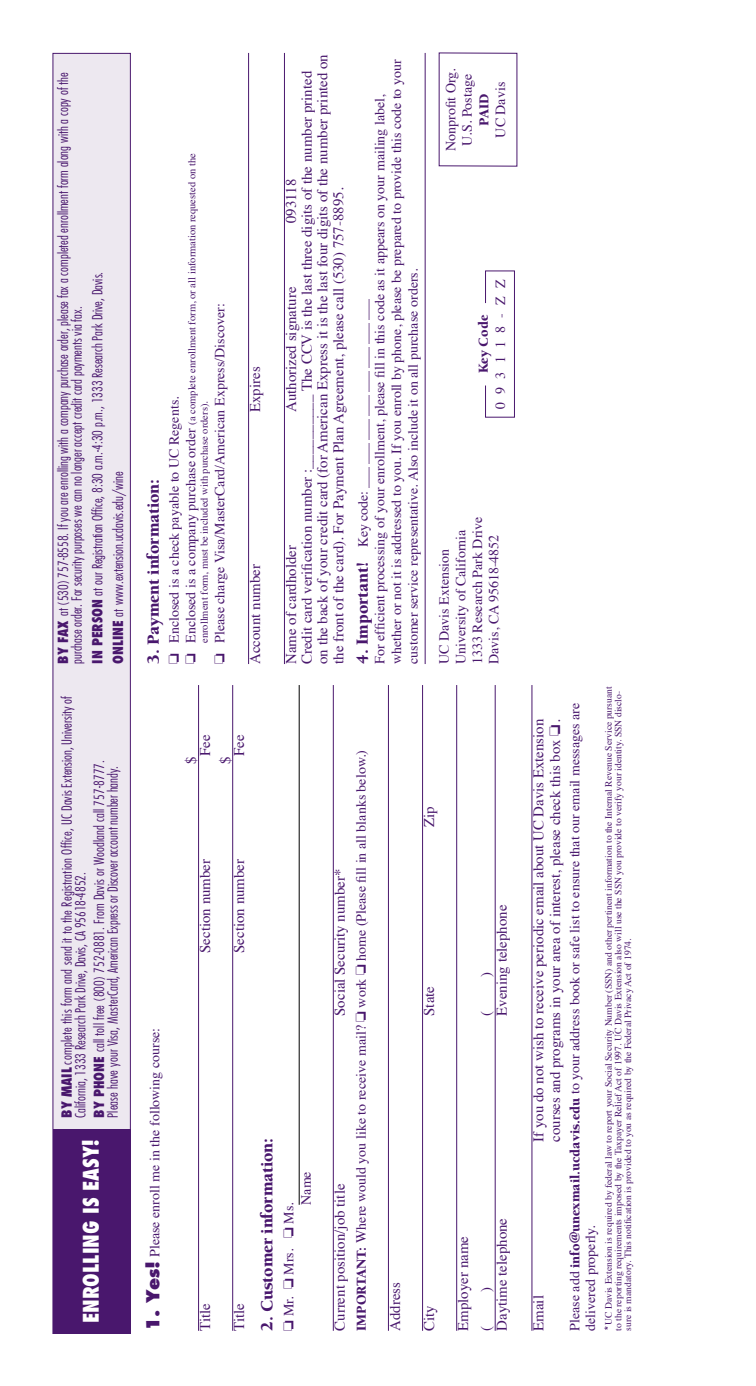
<style>
.page{position:relative;width:756px;height:1386px;background:#fff}
.page>*{position:absolute;margin:0;border:0;box-sizing:border-box;transform-origin:0 0}
.t1{font:800 condensed 21px "Futura";color:#fff}
.t2{font:900 17.5px "Berkeley";letter-spacing:-.01em;color:#49176d}
.t3{font:14.88px/15.8px "Times";color:#49176d}
.t4{font:14px/16.6px "Times";color:#49176d}
.t5{font:900 14px "Berkeley";color:#49176d}
.t6{font:14px "Times";letter-spacing:.6em;color:#49176d}
.t7{font:300 condensed 13.65px/13.7px "Futura";color:#49176d}
.t8{font:10.5px/12.2px "Times";color:#49176d}
.t9{font:9.62px/9.6px "Times";color:#49176d}
.s1{font-weight:800}
.s2{font-size:14px}
.s3{font-family:"Berkeley";font-weight:900;font-size:17.5px}
.s4{font-family:"Futura";font-weight:800;font-size:17.5px}
.s5{font-family:"Berkeley";font-weight:900}
.s6{font-family:"Futura"}
</style>
<div class="page">
<hr style="left:248px;top:53px;width:1px;height:611px;background:#49176d">
<hr style="left:284px;top:53px;width:1px;height:611px;background:#49176d">
<hr style="left:425px;top:53px;width:1px;height:611px;background:#49176d">
<div style="left:52px;top:53px;width:79px;height:1281px;background:#ede8f0;border:1px solid #49176d"></div>
<div style="left:53px;top:1129px;width:78px;height:205px;background:#49176d"></div>
<hr style="left:198px;top:685px;width:1px;height:646px;background:#49176d">
<hr style="left:232px;top:685px;width:1px;height:646px;background:#49176d">
<hr style="left:299px;top:685px;width:1px;height:520px;background:#000">
<hr style="left:333px;top:685px;width:1px;height:646px;background:#49176d">
<hr style="left:388px;top:685px;width:1px;height:646px;background:#49176d">
<hr style="left:422px;top:685px;width:1px;height:646px;background:#49176d">
<hr style="left:456px;top:685px;width:1px;height:646px;background:#49176d">
<hr style="left:495px;top:685px;width:1px;height:646px;background:#49176d">
<hr style="left:532px;top:685px;width:1px;height:646px;background:#49176d">
<svg style="left:485px;top:270px;width:30px;height:148px"></svg>
<p class="t7" style="left:56px;top:664px;width:593px;rotate:-90deg"><span class="s1">BY FAX</span> at (530) 757-8558. If you are enrolling with a company purchase order, please fax a completed enrollment form along with a copy of the purchase order. For security purposes we can no longer accept credit card payments via fax.</p>
<p class="t7" style="left:87px;top:664px;width:394px;line-height:20.7px;rotate:-90deg"><span class="s1">IN PERSON</span> at our Registration Office, 8:30 a.m.-4:30 p.m., 1333 Research Park Drive, Davis.<br><span class="s1">Online</span> at www.extension.ucdavis.edu/wine</p>
<p class="t7" style="left:60px;top:1118px;width:423px;rotate:-90deg"><span class="s1">By mail</span> complete this form and send it to the Registration Office, UC Davis Extension, University of<br>California, 1333 Research Park Drive, Davis, CA 95618-4852.</p>
<p class="t7" style="left:92px;top:1118px;width:359px;rotate:-90deg"><span class="s1">By phone</span> call toll free (800) 752-0881. From Davis or Woodland call 757-8777.<br>Please have your Visa, MasterCard, American Express or Discover account number handy.</p>
<h1 class="t1" style="left:77px;top:1323px;width:185px;rotate:-90deg">EnrollinG is Easy!</h1>
<p class="t8" style="left:185px;top:643px;width:491px;text-indent:-21px;rotate:-90deg">❏ <span class="s2">Enclosed is a company purchase order</span> (a complete enrollment form, or all information requested on the enrollment form, must be included with purchase orders).</p>
<p class="t4" style="left:210px;top:664px;width:362px;rotate:-90deg">❏ Please charge Visa/MasterCard/American Express/Discover:</p>
<p class="t4" style="left:165px;top:643px;width:248px;rotate:-90deg">Enclosed is a check payable to UC Regents.</p>
<p class="t2" style="left:144px;top:664px;width:187px;rotate:-90deg">3. Payment information:</p>
<p class="t3" style="left:246px;top:412px;width:47px;rotate:-90deg">Expires</p>
<p class="t3" style="left:246px;top:664px;width:101px;rotate:-90deg">Account number</p>
<p class="t3" style="left:282px;top:664px;width:611px;text-indent:441px;rotate:-90deg">093118<br>Credit card verification number :__________ The CCV is the last three digits of the number printed on the back of your credit card (for American Express it is the last four digits of the number printed on the front of the card). For Payment Plan Agreement, please call (530) 757-8895.</p>
<p class="t4" style="left:354px;top:664px;width:606px;rotate:-90deg"><span class="s3">4. Important!</span> Key code: ___ ___ ___ ___ ___ ___ ___ ___<br>For efficient processing of your enrollment, please fill in this code as it appears on your mailing label, whether or not it is addressed to you. If you enroll by phone, please be prepared to provide this code to your customer service representative. Also include it on all purchase orders.</p>
<p class="t3" style="left:282px;top:412px;width:127px;rotate:-90deg">Authorized signature</p>
<p class="t3" style="left:282px;top:664px;width:120px;rotate:-90deg">Name of cardholder</p>
<p class="t4" style="left:441px;top:151px;width:84px;text-align:center;rotate:-90deg">Nonprofit Org.<br>U.S. Postage</p>
<p class="t5" style="left:477px;top:126px;width:34px;rotate:-90deg">PAID</p>
<p class="t4" style="left:491px;top:138px;width:57px;rotate:-90deg">UC Davis</p>
<p class="t6" style="left:487px;top:409px;width:132px;rotate:-90deg">093118-ZZ</p>
<p class="t5" style="left:476px;top:373px;width:60px;rotate:-90deg">Key Code</p>
<p class="t4" style="left:435px;top:664px;width:149px;rotate:-90deg">UC Davis Extension<br>University of California<br>1333 Research Park Drive<br>Davis, CA 95618-4852</p>
<p class="t3" style="left:196px;top:756px;width:23px;rotate:-90deg">Fee</p>
<p class="t3" style="left:182px;top:764px;width:9px;rotate:-90deg">$</p>
<p class="t3" style="left:230px;top:756px;width:23px;rotate:-90deg">Fee</p>
<p class="t3" style="left:216px;top:764px;width:9px;rotate:-90deg">$</p>
<p class="t4" style="left:145px;top:1331px;width:305px;rotate:-90deg"><span class="s4">1. Yes!</span> Please enroll me in the following course:</p>
<p class="t3" style="left:196px;top:953px;width:95px;rotate:-90deg">Section number</p>
<p class="t3" style="left:230px;top:953px;width:95px;rotate:-90deg">Section number</p>
<p class="t3" style="left:196px;top:1331px;width:29px;rotate:-90deg">Title</p>
<p class="t3" style="left:230px;top:1331px;width:29px;rotate:-90deg">Title</p>
<p class="t2" style="left:258px;top:1331px;width:194px;rotate:-90deg">2. Customer information:</p>
<p class="t4" style="left:279px;top:1205px;width:35px;line-height:17.5px;text-indent:-126px;rotate:-90deg">❏ Mr. ❏ Mrs. ❏ Ms.<br>Name</p>
<p class="t4" style="left:352px;top:1331px;width:582px;rotate:-90deg"><span class="s5">Important:</span> Where would you like to receive mail? ❏ work ❏ home (Please fill in all blanks below.)</p>
<p class="t3" style="left:331px;top:1016px;width:149px;rotate:-90deg">Social Security number*</p>
<p class="t3" style="left:331px;top:1331px;width:149px;rotate:-90deg">Current position/job title</p>
<p class="t3" style="left:386px;top:1331px;width:50px;rotate:-90deg">Address</p>
<p class="t3" style="left:420px;top:827px;width:22px;rotate:-90deg">Zip</p>
<p class="t3" style="left:420px;top:1016px;width:31px;rotate:-90deg">State</p>
<p class="t3" style="left:493px;top:1016px;width:113px;rotate:-90deg">Evening telephone</p>
<p class="t3" style="left:477px;top:977px;width:6px;rotate:-90deg">)</p>
<p class="t3" style="left:477px;top:1016px;width:6px;rotate:-90deg">(</p>
<p class="t3" style="left:420px;top:1331px;width:27px;rotate:-90deg">City</p>
<p class="t3" style="left:493px;top:1331px;width:114px;rotate:-90deg">Daytime telephone</p>
<p class="t3" style="left:451px;top:1331px;width:96px;line-height:22.8px;rotate:-90deg">Employer name (</p>
<p class="t3" style="left:477px;top:1292px;width:6px;rotate:-90deg">)</p>
<p class="t9" style="left:603px;top:1331px;width:646px;rotate:-90deg"><span class="s6">*</span>UC Davis Extension is required by federal law to report your Social Security Number (SSN) and other pertinent information to the Internal Revenue Service pursuant to the reporting requirements imposed by the Taxpayer Relief Act of 1997. UC Davis Extension also will use the SSN you provide to verify your identity. SSN disclo&shy;sure is mandatory. This notification is provided to you as required by the Federal Privacy Act of 1974.</p>
<p class="t4" style="left:566px;top:1331px;width:630px;line-height:15.8px;rotate:-90deg">Please add <span class="s5">info@unexmail.ucdavis.edu</span> to your address book or safe list to ensure that our email messages are delivered properly.</p>
<p class="t3" style="left:529px;top:1142px;width:425px;line-height:16.6px;rotate:-90deg">If you do not wish to receive periodic email about UC Davis Extension courses and programs in your area of interest, please check this box ❏ .</p>
<p class="t3" style="left:529px;top:1331px;width:37px;rotate:-90deg">Email</p>
</div>
